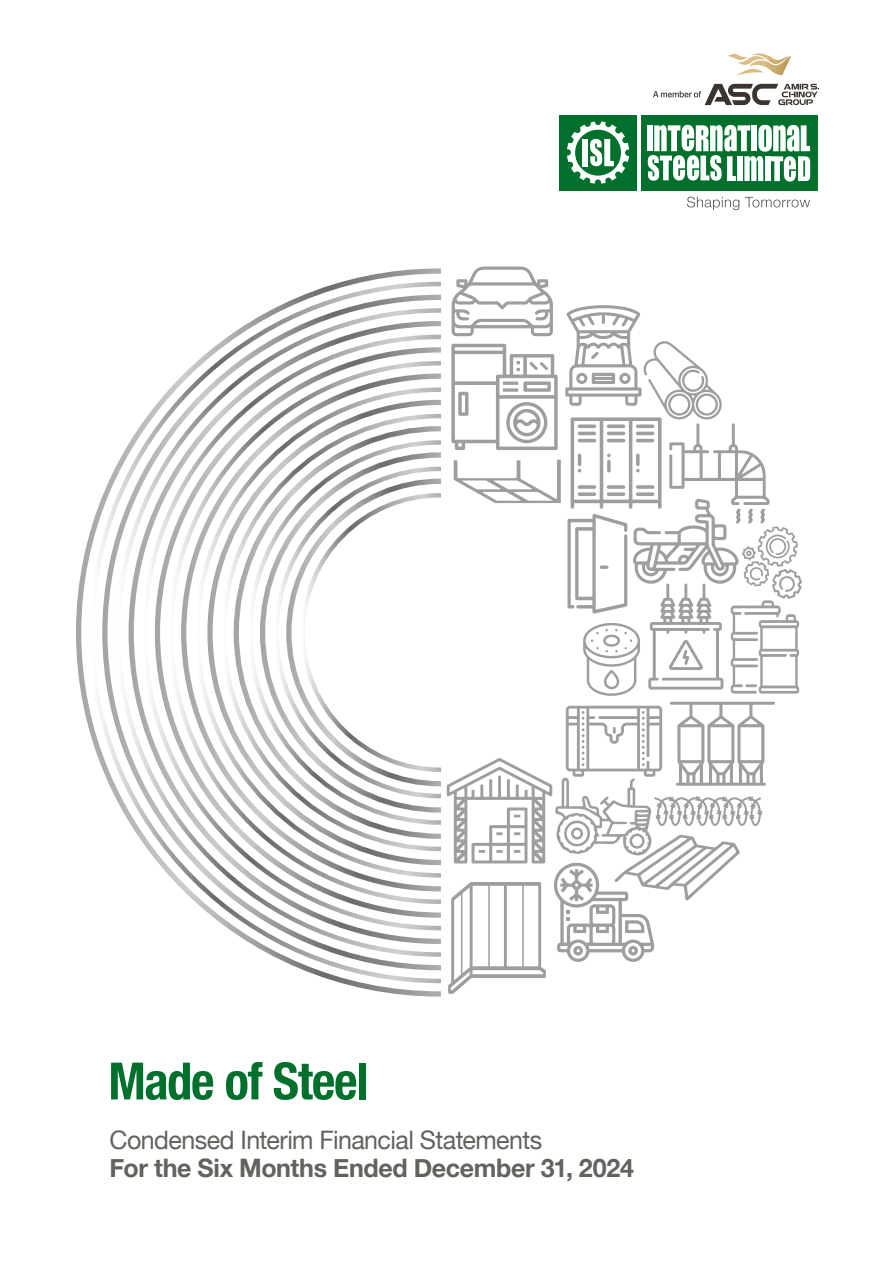
<style>
.page{position:relative;width:893px;height:1263px;background:#fff}
.page>*{position:absolute;margin:0;border:0;box-sizing:border-box;transform-origin:0 0}
.t1{font:700 condensed 51.45px "Helvetica Neue";letter-spacing:-.025em;color:#00702c}
.t2{font:25.5px "Helvetica Neue";letter-spacing:-.025em;color:#63625e}
.t3{font:700 25.5px "Helvetica Neue";letter-spacing:-.015em;color:#63625e}
</style>
<div class="page">
<svg style="left:76px;top:268px;width:364px;height:728px"></svg>
<svg style="left:102px;top:295px;width:338px;height:675px"></svg>
<svg style="left:129px;top:321px;width:311px;height:623px"></svg>
<svg style="left:155px;top:347px;width:285px;height:571px"></svg>
<svg style="left:181px;top:374px;width:259px;height:517px"></svg>
<svg style="left:207px;top:400px;width:233px;height:465px"></svg>
<svg style="left:234px;top:426px;width:206px;height:413px"></svg>
<svg style="left:260px;top:452px;width:180px;height:361px"></svg>
<svg style="left:286px;top:479px;width:154px;height:307px"></svg>
<svg style="left:451px;top:266px;width:351px;height:430px"></svg>
<svg style="left:447px;top:702px;width:328px;height:292px"></svg>
<svg style="left:727px;top:53px;width:64px;height:12px"></svg>
<svg style="left:653px;top:84px;width:166px;height:21px"></svg>
<div style="left:559px;top:115px;width:78px;height:75px;background:#00702c"></div>
<svg style="left:567px;top:121px;width:62px;height:63px"></svg>
<div style="left:641px;top:115px;width:176px;height:75px;background:#00702c"></div>
<div style="left:647px;top:125px;width:5px;height:26px;background:#fff"></div>
<svg style="left:648px;top:125px;width:162px;height:56px"></svg>
<svg style="left:687px;top:197px;width:52px;height:13px"></svg>
<svg style="left:745px;top:197px;width:65px;height:10px"></svg>
<h1 class="t1" style="left:108px;top:1038px;width:261px">Made of Steel</h1>
<p class="t2" style="left:110px;top:1121px;width:434px">Condensed Interim Financial Statements</p>
<p class="t3" style="left:110px;top:1148px;width:526px">For the Six Months Ended December 31, 2024</p>
</div>
